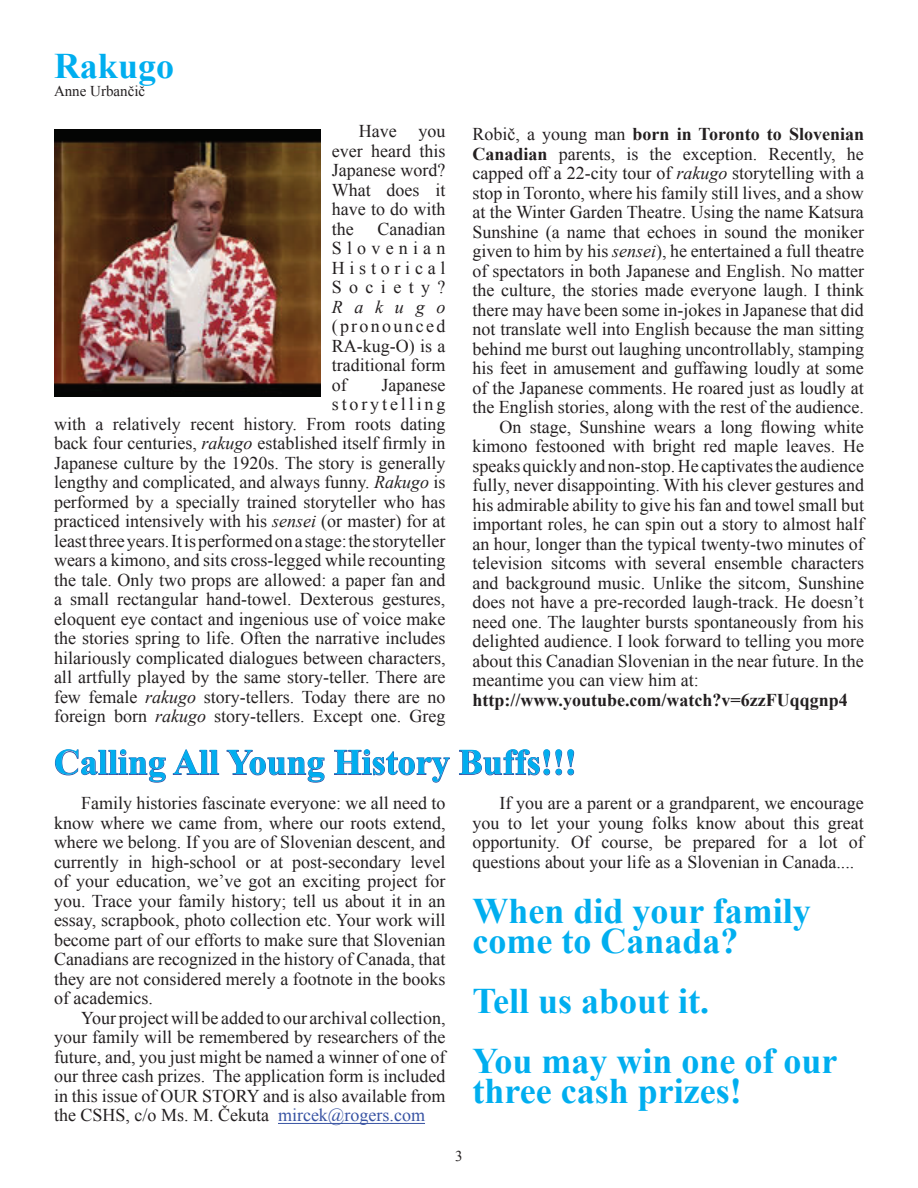
<style>
.page{position:relative;width:918px;height:1188px;background:#fff}
.page>*{position:absolute;margin:0;border:0;box-sizing:border-box;transform-origin:0 0}
.t1{font:700 36px/30px "Times New Roman";color:#00aeef}
.t2{font:18px/19.5px "Times New Roman";color:#231f20;text-align:justify}
.t3{font:700 18px "Times New Roman";color:#231f20}
.t4{font:italic 18px "Times New Roman";letter-spacing:.65em;color:#231f20}
.t5{font:15px "Times New Roman";color:#231f20}
.s1{font-style:italic}
.s2{font-weight:400}
.s3{font-weight:700}
.s4{color:#3853a3}
</style>
<div class="page">
<img style="left:54px;top:130px;width:267px;height:267px">
<hr style="left:278px;top:1123px;width:147px;height:1px;background:#3853a3">
<svg style="left:55px;top:749px;width:111px;height:34px"></svg>
<svg style="left:173px;top:749px;width:46px;height:26px"></svg>
<svg style="left:226px;top:750px;width:99px;height:33px"></svg>
<svg style="left:334px;top:749px;width:116px;height:34px"></svg>
<svg style="left:459px;top:749px;width:115px;height:27px"></svg>
<h1 class="t1" style="left:54px;top:50px;width:122px">Rakugo</h1>
<p class="t5" style="left:54px;top:81px;width:93px">Anne Urbančič</p>
<p class="t2" style="left:332px;top:121px;width:115px;text-indent:27px">Have you ever heard this Japanese word?<br>What does it have to do with the</p>
<p class="t2" style="left:332px;top:219px;width:115px;text-indent:46px">Canadian Slovenian Historical Society?</p>
<p class="t4" style="left:332px;top:295px;width:115px">Rakugo</p>
<p class="t2" style="left:332px;top:316px;width:115px">(pronounced RA-kug-O) is a traditional form of</p>
<p class="t2" style="left:54px;top:375px;width:393px;text-align:right">Japanese<br>storytelling<br>with a relatively recent history. From roots dating back four centuries, <span class="s1">rakugo</span> established itself firmly in Japanese culture by the 1920s. The story is generally lengthy and complicated, and always funny. <span class="s1">Rakugo</span> is performed by a specially trained storyteller who has practiced intensively with his <span class="s1">sensei</span> (or master) for at least three years. It is performed on a stage: the storyteller wears a kimono, and sits cross-legged while recounting the tale. Only two props are allowed: a paper fan and a small rectangular hand-towel. Dexterous gestures, eloquent eye contact and ingenious use of voice make the stories spring to life. Often the narrative includes hilariously complicated dialogues between characters, all artfully played by the same story-teller. There are few female <span class="s1">rakugo</span> story-tellers. Today there are no foreign born <span class="s1">rakugo</span> story-tellers. Except one. Greg</p>
<p class="t3" style="left:473px;top:122px;width:393px"><span class="s2">Robič, a young man</span> born in Toronto to Slovenian</p>
<p class="t2" style="left:473px;top:144px;width:393px"><span class="s3">Canadian</span> parents, is the exception. Recently, he</p>
<p class="t2" style="left:473px;top:163px;width:393px">capped off a 22-city tour of <span class="s1">rakugo</span> storytelling with a</p>
<p class="t2" style="left:473px;top:183px;width:393px">stop in Toronto, where his family still lives, and a show</p>
<p class="t2" style="left:473px;top:202px;width:393px">at the Winter Garden Theatre. Using the name Katsura</p>
<p class="t2" style="left:473px;top:222px;width:393px">Sunshine (a name that echoes in sound the moniker</p>
<p class="t2" style="left:473px;top:241px;width:393px">given to him by his <span class="s1">sensei</span>), he entertained a full theatre</p>
<p class="t2" style="left:473px;top:261px;width:393px">of spectators in both Japanese and English. No matter</p>
<p class="t2" style="left:473px;top:280px;width:393px">the culture, the stories made everyone laugh. I think</p>
<p class="t2" style="left:473px;top:300px;width:393px">there may have been some in-jokes in Japanese that did</p>
<p class="t2" style="left:473px;top:319px;width:393px">not translate well into English because the man sitting</p>
<p class="t2" style="left:473px;top:339px;width:393px">behind me burst out laughing uncontrollably, stamping</p>
<p class="t2" style="left:473px;top:358px;width:393px">his feet in amusement and guffawing loudly at some</p>
<p class="t2" style="left:473px;top:378px;width:393px">of the Japanese comments. He roared just as loudly at</p>
<p class="t2" style="left:473px;top:397px;width:393px">the English stories, along with the rest of the audience.</p>
<p class="t2" style="left:500px;top:417px;width:366px">On stage, Sunshine wears a long flowing white</p>
<p class="t2" style="left:473px;top:436px;width:393px">kimono festooned with bright red maple leaves. He</p>
<p class="t2" style="left:473px;top:456px;width:393px">speaks quickly and non-stop. He captivates the audience</p>
<p class="t2" style="left:473px;top:475px;width:393px">fully, never disappointing. With his clever gestures and</p>
<p class="t2" style="left:473px;top:495px;width:393px">his admirable ability to give his fan and towel small but</p>
<p class="t2" style="left:473px;top:514px;width:393px">important roles, he can spin out a story to almost half</p>
<p class="t2" style="left:473px;top:534px;width:393px">an hour, longer than the typical twenty-two minutes of</p>
<p class="t2" style="left:473px;top:553px;width:393px">television sitcoms with several ensemble characters</p>
<p class="t2" style="left:473px;top:573px;width:393px">and background music. Unlike the sitcom, Sunshine</p>
<p class="t2" style="left:473px;top:592px;width:393px">does not have a pre-recorded laugh-track. He doesn’t</p>
<p class="t2" style="left:473px;top:612px;width:393px">need one. The laughter bursts spontaneously from his</p>
<p class="t2" style="left:473px;top:631px;width:393px">delighted audience. I look forward to telling you more</p>
<p class="t2" style="left:473px;top:651px;width:393px">about this Canadian Slovenian in the near future. In the</p>
<p class="t2" style="left:473px;top:670px;width:228px">meantime you can view him at:</p>
<p class="t3" style="left:473px;top:687px;width:377px">http://www.youtube.com/watch?v=6zzFUqqgnp4</p>
<h1 class="t1" style="left:54px;top:746px;width:524px">Calling All Young History Buffs!!!</h1>
<p class="t2" style="left:54px;top:793px;width:393px;text-indent:27px">Family histories fascinate everyone: we all need to know where we came from, where our roots extend, where we belong. If you are of Slovenian descent, and currently in high-school or at post-secondary level of your education, we’ve got an exciting project for you. Trace your family history; tell us about it in an essay, scrapbook, photo collection etc. Your work will become part of our efforts to make sure that Slovenian Canadians are recognized in the history of Canada, that they are not considered merely a footnote in the books of academics.</p>
<p class="t2" style="left:54px;top:1008px;width:393px;text-indent:27px">Your project will be added to our archival collection, your family will be remembered by researchers of the future, and, you just might be named a winner of one of our three cash prizes. The application form is included in this issue of OUR STORY and is also available from the CSHS, c/o Ms. M. Čekuta <span class="s4">mircek@rogers.com</span></p>
<p class="t5" style="left:455px;top:1146px;width:9px">3</p>
<p class="t2" style="left:472px;top:793px;width:393px;text-indent:27px">If you are a parent or a grandparent, we encourage you to let your young folks know about this great opportunity. Of course, be prepared for a lot of questions about your life as a Slovenian in Canada....</p>
<h1 class="t1" style="left:472px;top:895px;width:340px">When did your family come to Canada?</h1>
<h1 class="t1" style="left:472px;top:970px;width:367px;line-height:60px">Tell us about it.<br>You may win one of our</h1>
<h1 class="t1" style="left:472px;top:1075px;width:271px">three cash prizes!</h1>
</div>
